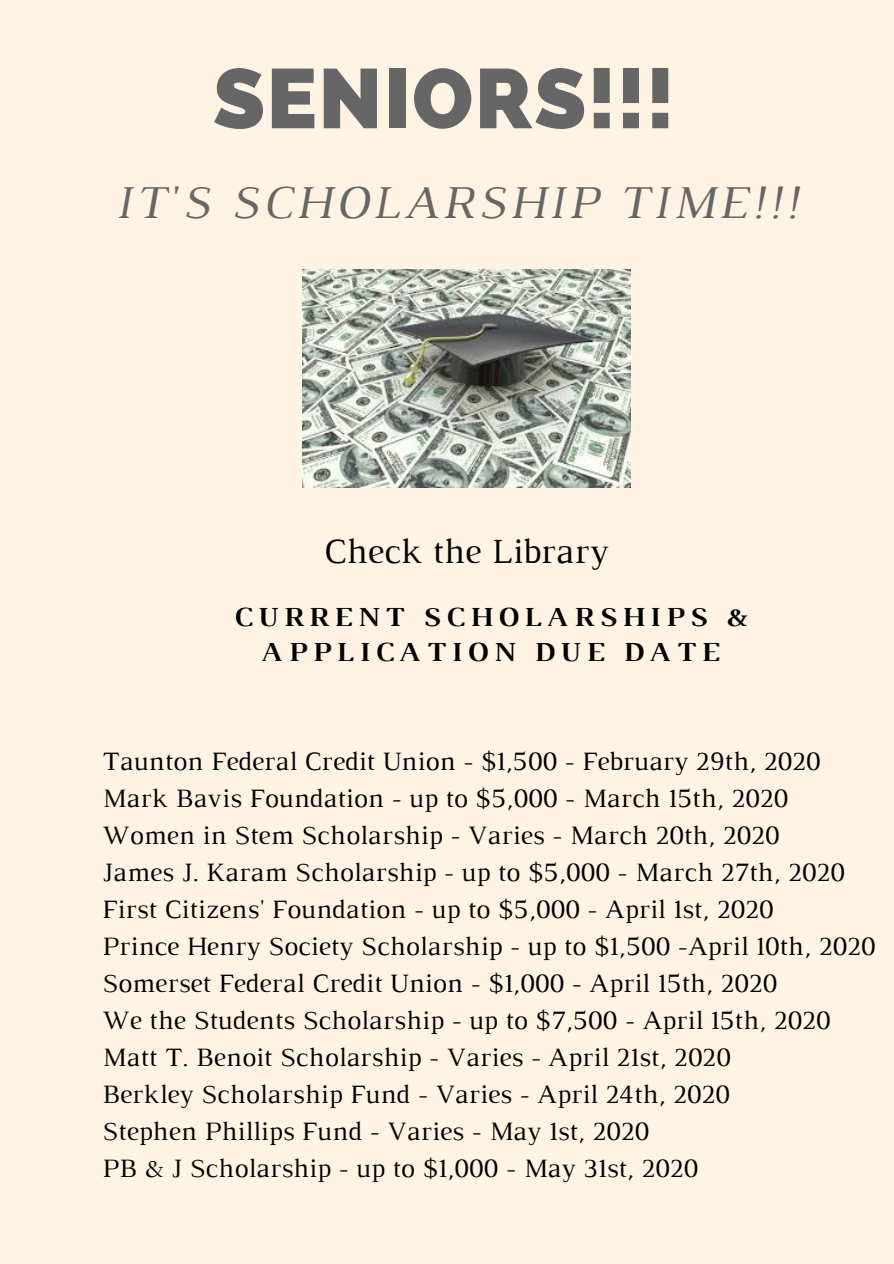
<style>
.page{position:relative;width:894px;height:1264px;background:#fff}
.page>*{position:absolute;margin:0;border:0;box-sizing:border-box;transform-origin:0 0}
.t1{font:800 84px "Raleway";letter-spacing:.02em;color:#666}
.t2{font:italic 48px "Luthier";letter-spacing:.07em;color:#666}
.t3{font:36px "Luthier";color:#000}
.t4{font:700 28.2px/35.1px "Luthier";letter-spacing:.2em;color:#000;text-align:center}
.t5{font:27px/37px "Luthier";color:#000}
</style>
<div class="page">
<div style="left:0;top:0;width:893px;height:1263px;background:#fff3e4"></div>
<img style="left:302px;top:269px;width:328px;height:219px">
<h1 class="t1" style="left:213px;top:49px;width:462px">SENIORS!!!</h1>
<h2 class="t2" style="left:115px;top:184px;width:684px">IT'S SCHOLARSHIP TIME!!!</h2>
<h3 class="t3" style="left:323px;top:537px;width:286px">Check the Library</h3>
<p class="t4" style="left:233px;top:601px;width:514px">CURRENT SCHOLARSHIPS &amp;<br>APPLICATION DUE DATE</p>
<p class="t5" style="left:102px;top:744px;width:774px">Taunton Federal Credit Union - $1,500 - February 29th, 2020<br>Mark Bavis Foundation - up to $5,000 - March 15th, 2020<br>Women in Stem Scholarship - Varies - March 20th, 2020<br>James J. Karam Scholarship - up to $5,000 - March 27th, 2020<br>First Citizens' Foundation - up to $5,000 - April 1st, 2020<br>Prince Henry Society Scholarship - up to $1,500 -April 10th, 2020<br>Somerset Federal Credit Union - $1,000 - April 15th, 2020<br>We the Students Scholarship - up to $7,500 - April 15th, 2020<br>Matt T. Benoit Scholarship - Varies - April 21st, 2020<br>Berkley Scholarship Fund - Varies - April 24th, 2020<br>Stephen Phillips Fund - Varies - May 1st, 2020<br>PB &amp; J Scholarship - up to $1,000 - May 31st, 2020</p>
</div>
